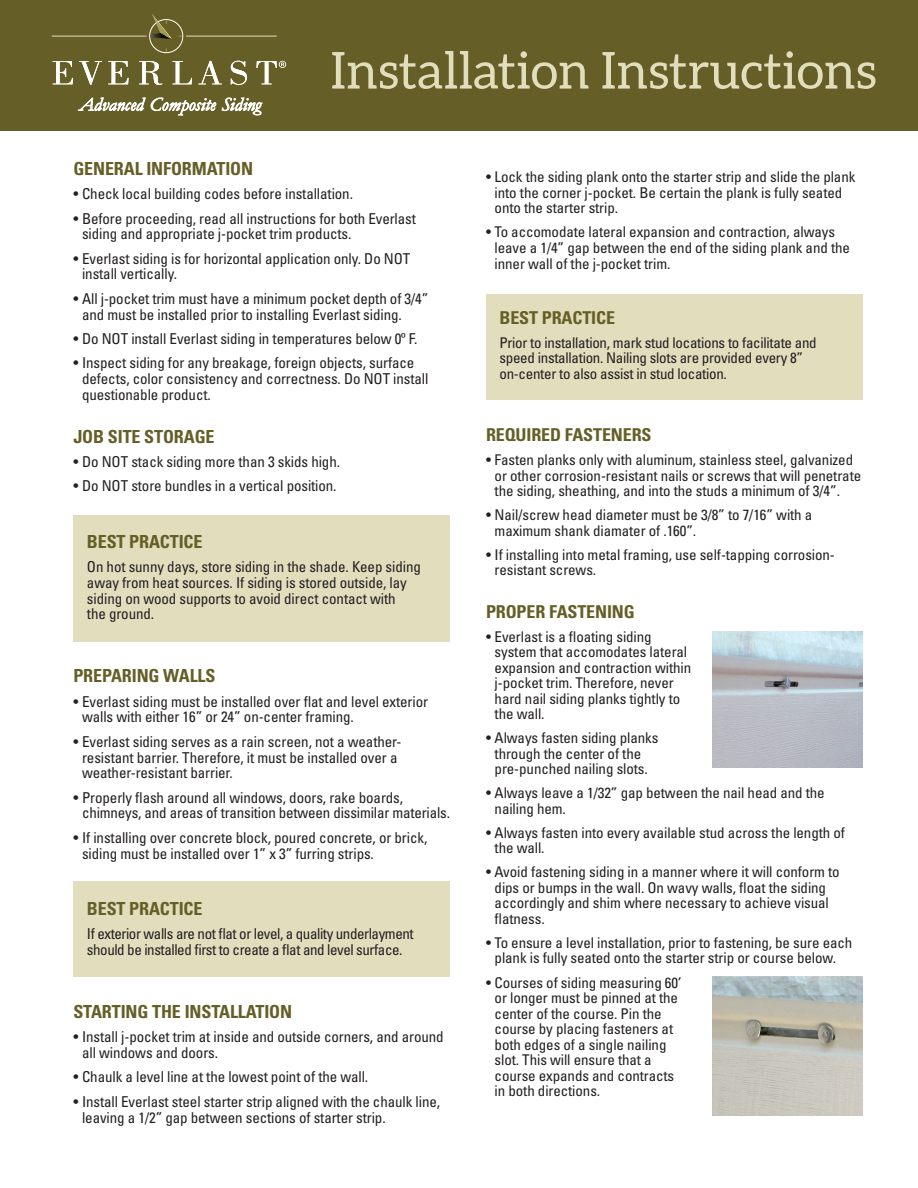
<style>
.page{position:relative;width:918px;height:1188px;background:#fff}
.page>*{position:absolute;margin:0;border:0;box-sizing:border-box;transform-origin:0 0}
.t1{font:51px "Aleo";color:#e2debd}
.t2{font:700 condensed 18px "Univers";letter-spacing:-.005em;color:#655f27}
.t3{font:700 condensed 17.7px "Univers";letter-spacing:-.005em;color:#655f27}
.t4{font:condensed 15px/15.8px "Univers";letter-spacing:-.005em;color:#231f20}
.t5{font:condensed 15px/15.8px "Univers";letter-spacing:-.03em;color:#231f20}
.t6{font:condensed 14.85px/15.5px "Univers";letter-spacing:-.005em;color:#231f20}
</style>
<div class="page">
<div style="left:73px;top:881px;width:377px;height:96px;background:#e2debd"></div>
<div style="left:0;top:0;width:918px;height:131px;background:#655f27"></div>
<hr style="left:186px;top:36px;width:90px;height:1px;background:#e2debd">
<div style="left:150px;top:19px;width:33px;height:34px;border:1px solid #fff;border-radius:50%"></div>
<svg style="left:150px;top:14px;width:22px;height:25px"></svg>
<hr style="left:52px;top:36px;width:94px;height:1px;background:#e2debd">
<svg style="left:53px;top:61px;width:20px;height:23px"></svg>
<svg style="left:79px;top:61px;width:23px;height:24px"></svg>
<svg style="left:108px;top:61px;width:21px;height:23px"></svg>
<svg style="left:139px;top:61px;width:23px;height:24px"></svg>
<svg style="left:173px;top:61px;width:19px;height:23px"></svg>
<svg style="left:198px;top:61px;width:24px;height:23px"></svg>
<svg style="left:231px;top:61px;width:16px;height:24px"></svg>
<svg style="left:256px;top:61px;width:30px;height:23px"></svg>
<svg style="left:78px;top:98px;width:67px;height:13px"></svg>
<svg style="left:151px;top:98px;width:65px;height:17px"></svg>
<svg style="left:222px;top:98px;width:40px;height:17px"></svg>
<div style="left:73px;top:515px;width:377px;height:127px;background:#e2debd"></div>
<div style="left:486px;top:294px;width:377px;height:106px;background:#e2debd"></div>
<img style="left:713px;top:631px;width:150px;height:136px">
<img style="left:713px;top:977px;width:150px;height:138px">
<h1 class="t1" style="left:330px;top:42px;width:548px">Installation Instructions</h1>
<p class="t2" style="left:73px;top:157px;width:181px">GENERAL INFORMATION</p>
<p class="t4" style="left:73px;top:186px;width:281px">• Check local building codes before installation.</p>
<p class="t4" style="left:82px;top:210px;width:335px;text-indent:-9px">• Before proceeding, read all instructions for both Everlast siding and appropriate j-pocket trim products.</p>
<p class="t4" style="left:82px;top:250px;width:330px;text-indent:-9px">• Everlast siding is for horizontal application only. Do NOT install vertically.</p>
<p class="t4" style="left:82px;top:290px;width:348px;text-indent:-9px">• All j-pocket trim must have a minimum pocket depth of 3/4” and must be installed prior to installing Everlast siding.</p>
<p class="t4" style="left:73px;top:331px;width:345px">• Do NOT install Everlast siding in temperatures below 0º F.</p>
<p class="t4" style="left:82px;top:355px;width:348px;text-indent:-9px">• Inspect siding for any breakage, foreign objects, surface defects, color consistency and correctness. Do NOT install questionable product.</p>
<p class="t2" style="left:73px;top:425px;width:143px">JOB SITE STORAGE</p>
<p class="t4" style="left:73px;top:454px;width:268px">• Do NOT stack siding more than 3 skids high.</p>
<p class="t4" style="left:73px;top:478px;width:265px">• Do NOT store bundles in a vertical position.</p>
<p class="t2" style="left:87px;top:530px;width:117px">BEST PRACTICE</p>
<p class="t4" style="left:87px;top:559px;width:336px">On hot sunny days, store siding in the shade. Keep siding away from heat sources. If siding is stored outside, lay siding on wood supports to avoid direct contact with<br>the ground.</p>
<p class="t2" style="left:73px;top:665px;width:144px">PREPARING WALLS</p>
<p class="t4" style="left:82px;top:693px;width:348px;text-indent:-9px">• Everlast siding must be installed over flat and level exterior walls with either 16” or 24” on-center framing.</p>
<p class="t4" style="left:82px;top:733px;width:321px;text-indent:-9px">• Everlast siding serves as a rain screen, not a weather&shy;resistant barrier. Therefore, it must be installed over a weather-resistant barrier.</p>
<p class="t4" style="left:82px;top:789px;width:369px;text-indent:-9px">• Properly flash around all windows, doors, rake boards, chimneys, and areas of transition between dissimilar materials.</p>
<p class="t4" style="left:82px;top:829px;width:347px;text-indent:-9px">• If installing over concrete block, poured concrete, or brick, siding must be installed over 1” x 3” furring strips.</p>
<p class="t2" style="left:87px;top:897px;width:117px">BEST PRACTICE</p>
<p class="t5" style="left:87px;top:926px;width:328px">If exterior walls are not flat or level, a quality underlayment should be installed first to create a flat and level surface.</p>
<p class="t2" style="left:73px;top:1001px;width:220px">STARTING THE INSTALLATION</p>
<p class="t4" style="left:82px;top:1029px;width:363px;text-indent:-9px">• Install j-pocket trim at inside and outside corners, and around all windows and doors.</p>
<p class="t4" style="left:73px;top:1069px;width:296px">• Chaulk a level line at the lowest point of the wall.</p>
<p class="t4" style="left:82px;top:1093px;width:360px;text-indent:-9px">• Install Everlast steel starter strip aligned with the chaulk line, leaving a 1/2” gap between sections of starter strip.</p>
<p class="t6" style="left:495px;top:169px;width:362px;text-indent:-9px">• Lock the siding plank onto the starter strip and slide the plank into the corner j-pocket. Be certain the plank is fully seated onto the starter strip.</p>
<p class="t6" style="left:495px;top:224px;width:357px;text-indent:-9px">• To accomodate lateral expansion and contraction, always leave a 1/4” gap between the end of the siding plank and the inner wall of the j-pocket trim.</p>
<p class="t3" style="left:500px;top:307px;width:117px">BEST PRACTICE</p>
<p class="t6" style="left:500px;top:335px;width:319px">Prior to installation, mark stud locations to facilitate and speed installation. Nailing slots are provided every 8” on-center to also assist in stud location.</p>
<p class="t3" style="left:486px;top:424px;width:167px">REQUIRED FASTENERS</p>
<p class="t6" style="left:495px;top:452px;width:368px;text-indent:-9px">• Fasten planks only with aluminum, stainless steel, galvanized or other corrosion-resistant nails or screws that will penetrate the siding, sheathing, and into the studs a minimum of 3/4”.</p>
<p class="t6" style="left:495px;top:507px;width:319px;text-indent:-9px">• Nail/screw head diameter must be 3/8” to 7/16” with a maximum shank diamater of .160”.</p>
<p class="t6" style="left:495px;top:546px;width:342px;text-indent:-9px">• If installing into metal framing, use self-tapping corrosion&shy;resistant screws.</p>
<p class="t3" style="left:486px;top:601px;width:150px">PROPER FASTENING</p>
<p class="t6" style="left:495px;top:628px;width:198px;text-indent:-9px">• Everlast is a floating siding system that accomodates lateral expansion and contraction within j-pocket trim. Therefore, never hard nail siding planks tightly to the wall.</p>
<p class="t6" style="left:486px;top:730px;width:174px;text-align:center">• Always fasten siding planks through the center of the pre-punched nailing slots.</p>
<p class="t6" style="left:495px;top:785px;width:332px;text-indent:-9px">• Always leave a 1/32” gap between the nail head and the nailing hem.</p>
<p class="t6" style="left:495px;top:825px;width:352px;text-indent:-9px">• Always fasten into every available stud across the length of the wall.</p>
<p class="t6" style="left:495px;top:864px;width:347px;text-indent:-9px">• Avoid fastening siding in a manner where it will conform to dips or bumps in the wall. On wavy walls, float the siding accordingly and shim where necessary to achieve visual flatness.</p>
<p class="t6" style="left:486px;top:935px;width:368px;text-align:center">• To ensure a level installation, prior to fastening, be sure each plank is fully seated onto the starter strip or course below.</p>
<p class="t6" style="left:495px;top:974px;width:188px;text-indent:-9px">• Courses of siding measuring 60’ or longer must be pinned at the center of the course. Pin the course by placing fasteners at both edges of a single nailing slot. This will ensure that a course expands and contracts in both directions.</p>
</div>
